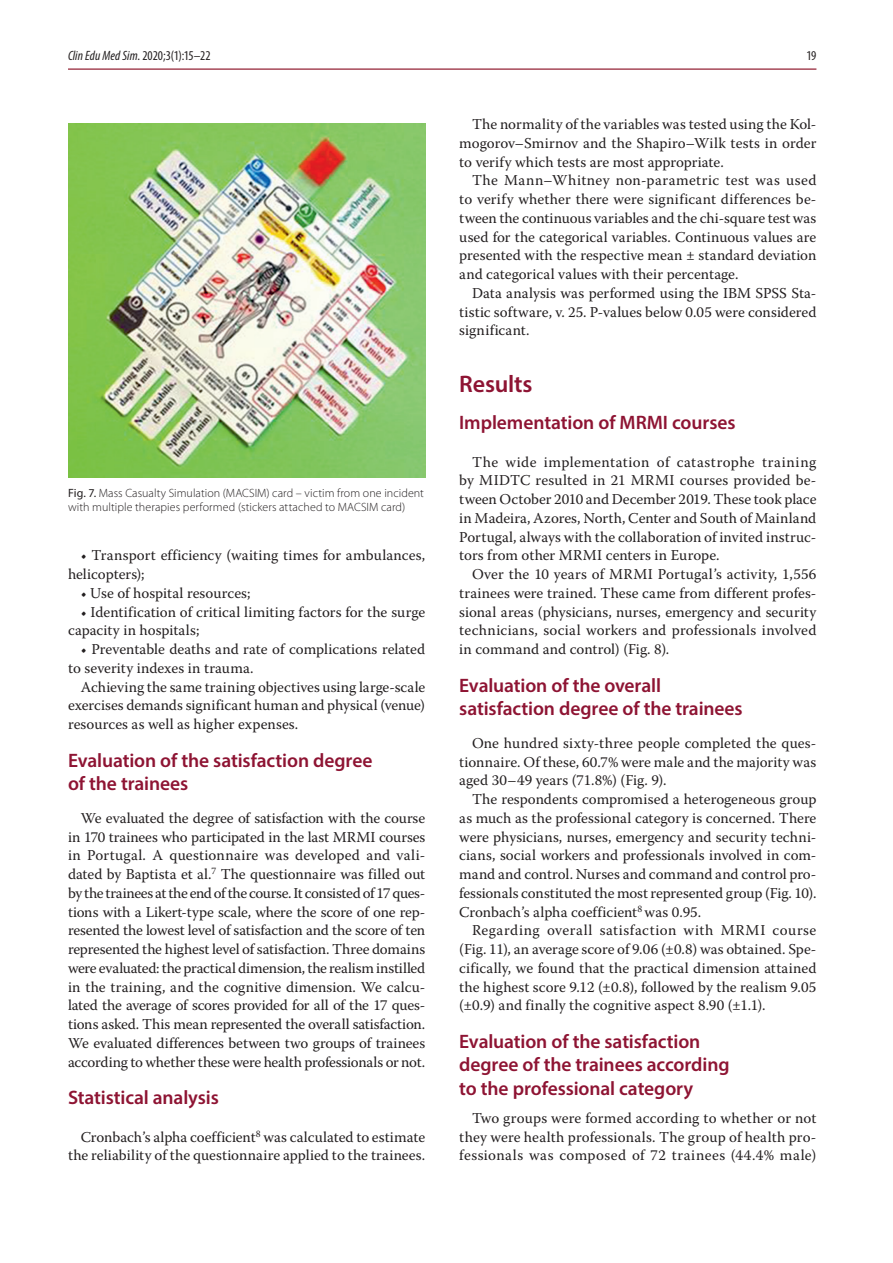
<style>
.page{position:relative;width:893px;height:1263px;background:#fff}
.page>*{position:absolute;margin:0;border:0;box-sizing:border-box;transform-origin:0 0}
.Nagłówek_I_st{font:600 24px "Myriad Pro";letter-spacing:-.005em;color:#8e1433}
.Nagłówek_II_st{font:600 19.5px/23.4px "Myriad Pro";letter-spacing:-.005em;color:#8e1433}
.Tekst_główny{font:15px/18.8px "Warnock Pro";letter-spacing:.005em;color:#231f20;text-align:justify}
.t1{font:condensed 13.5px "Myriad Pro";color:#231f20}
.Tytuł_ryciny{font:300 12px/14.4px "Myriad Pro";letter-spacing:.005em;color:#231f20}
.s1{font-style:italic}
.s2{font-weight:400}
</style>
<div class="page">
<hr style="left:68px;top:68px;width:748px;height:2px;background:#a64858">
<img style="left:68px;top:123px;width:358px;height:354px">
<p class="t1" style="left:68px;top:47px;width:144px"><span class="s1">Clin Edu Med Sim</span>. 2020;3(1):15–22</p>
<p class="t1" style="left:806px;top:47px;width:11px">19</p>
<p class="Tytuł_ryciny" style="left:68px;top:485px;width:357px"><span class="s2">Fig. 7.</span> Mass Casualty Simulation (MACSIM) card – victim from one incident with multiple therapies performed (stickers attached to MACSIM card)</p>
<p class="Tekst_główny" style="left:68px;top:546px;width:359px;text-indent:13px">• Transport efficiency (waiting times for ambulances, helicopters);</p>
<p class="Tekst_główny" style="left:81px;top:583px;width:171px">• Use of hospital resources;</p>
<p class="Tekst_główny" style="left:68px;top:602px;width:359px;text-indent:13px">• Identification of critical limiting factors for the surge capacity in hospitals;</p>
<p class="Tekst_główny" style="left:68px;top:639px;width:359px;text-indent:13px">• Preventable deaths and rate of complications related to severity indexes in trauma.</p>
<p class="Tekst_główny" style="left:68px;top:677px;width:359px;text-indent:13px">Achieving the same training objectives using large-scale exercises demands significant human and physical (venue) resources as well as higher expenses.</p>
<p class="Nagłówek_II_st" style="left:68px;top:748px;width:306px">Evaluation of the satisfaction degree of the trainees</p>
<p class="Tekst_główny" style="left:68px;top:808px;width:359px;text-indent:13px">We evaluated the degree of satisfaction with the course in 170 trainees who participated in the last MRMI courses in Portugal. A questionnaire was developed and vali&shy;dated by Baptista et al.<sup>7</sup> The questionnaire was filled out by the trainees at the end of the course. It consisted of 17 ques&shy;tions with a Likert-type scale, where the score of one rep&shy;resented the lowest level of satisfaction and the score of ten represented the highest level of satisfaction. Three domains were evaluated: the practical dimension, the realism instilled in the training, and the cognitive dimension. We calcu&shy;lated the average of scores provided for all of the 17 ques&shy;tions asked. This mean represented the overall satisfaction.<br>We evaluated differences between two groups of trainees according to whether these were health professionals or not.</p>
<p class="Nagłówek_II_st" style="left:68px;top:1085px;width:152px">Statistical analysis</p>
<p class="Tekst_główny" style="left:68px;top:1127px;width:359px;text-align:right">Cronbach’s alpha coefficient<sup>8</sup> was calculated to estimate the reliability of the questionnaire applied to the trainees.</p>
<p class="Tekst_główny" style="left:459px;top:114px;width:359px;text-indent:13px">The normality of the variables was tested using the Kol&shy;mogorov–Smirnov and the Shapiro–Wilk tests in order to verify which tests are most appropriate.</p>
<p class="Tekst_główny" style="left:459px;top:171px;width:359px;text-indent:13px">The Mann–Whitney non-parametric test was used to verify whether there were significant differences be&shy;tween the continuous variables and the chi-square test was used for the categorical variables. Continuous values are presented with the respective mean ± standard deviation and categorical values with their percentage.</p>
<p class="Tekst_główny" style="left:459px;top:283px;width:359px;text-indent:13px">Data analysis was performed using the IBM SPSS Sta&shy;tistic software, v. 25. P-values below 0.05 were considered significant.</p>
<p class="Nagłówek_I_st" style="left:459px;top:368px;width:75px">Results</p>
<p class="Nagłówek_II_st" style="left:459px;top:410px;width:278px">Implementation of MRMI courses</p>
<p class="Tekst_główny" style="left:459px;top:452px;width:359px;text-indent:13px">The wide implementation of catastrophe training by MIDTC resulted in 21 MRMI courses provided be&shy;tween October 2010 and December 2019. These took place in Madeira, Azores, North, Center and South of Mainland Portugal, always with the collaboration of invited instruc&shy;tors from other MRMI centers in Europe.</p>
<p class="Tekst_główny" style="left:459px;top:564px;width:359px;text-indent:13px">Over the 10 years of MRMI Portugal’s activity, 1,556 trainees were trained. These came from different profes&shy;sional areas (physicians, nurses, emergency and security technicians, social workers and professionals involved in command and control) (Fig. 8).</p>
<p class="Nagłówek_II_st" style="left:459px;top:673px;width:285px">Evaluation of the overall satisfaction degree of the trainees</p>
<p class="Tekst_główny" style="left:459px;top:733px;width:359px;text-indent:13px">One hundred sixty-three people completed the ques&shy;tionnaire. Of these, 60.7% were male and the majority was aged 30–49 years (71.8%) (Fig. 9).</p>
<p class="Tekst_główny" style="left:459px;top:789px;width:359px;text-indent:13px">The respondents compromised a heterogeneous group as much as the professional category is concerned. There were physicians, nurses, emergency and security techni&shy;cians, social workers and professionals involved in com&shy;mand and control. Nurses and command and control pro&shy;fessionals constituted the most represented group (Fig. 10).<br>Cronbach’s alpha coefficient<sup>8</sup> was 0.95.</p>
<p class="Tekst_główny" style="left:459px;top:921px;width:359px;text-indent:13px">Regarding overall satisfaction with MRMI course (Fig. 11), an average score of 9.06 (±0.8) was obtained. Spe&shy;cifically, we found that the practical dimension attained the highest score 9.12 (±0.8), followed by the realism 9.05 (±0.9) and finally the cognitive aspect 8.90 (±1.1).</p>
<p class="Nagłówek_II_st" style="left:459px;top:1029px;width:272px">Evaluation of the satisfaction degree of the trainees according to the professional category</p>
<p class="Tekst_główny" style="left:459px;top:1108px;width:359px;text-indent:13px">Two groups were formed according to whether or not they were health professionals. The group of health pro&shy;fessionals was composed of 72 trainees (44.4% male)</p>
</div>
